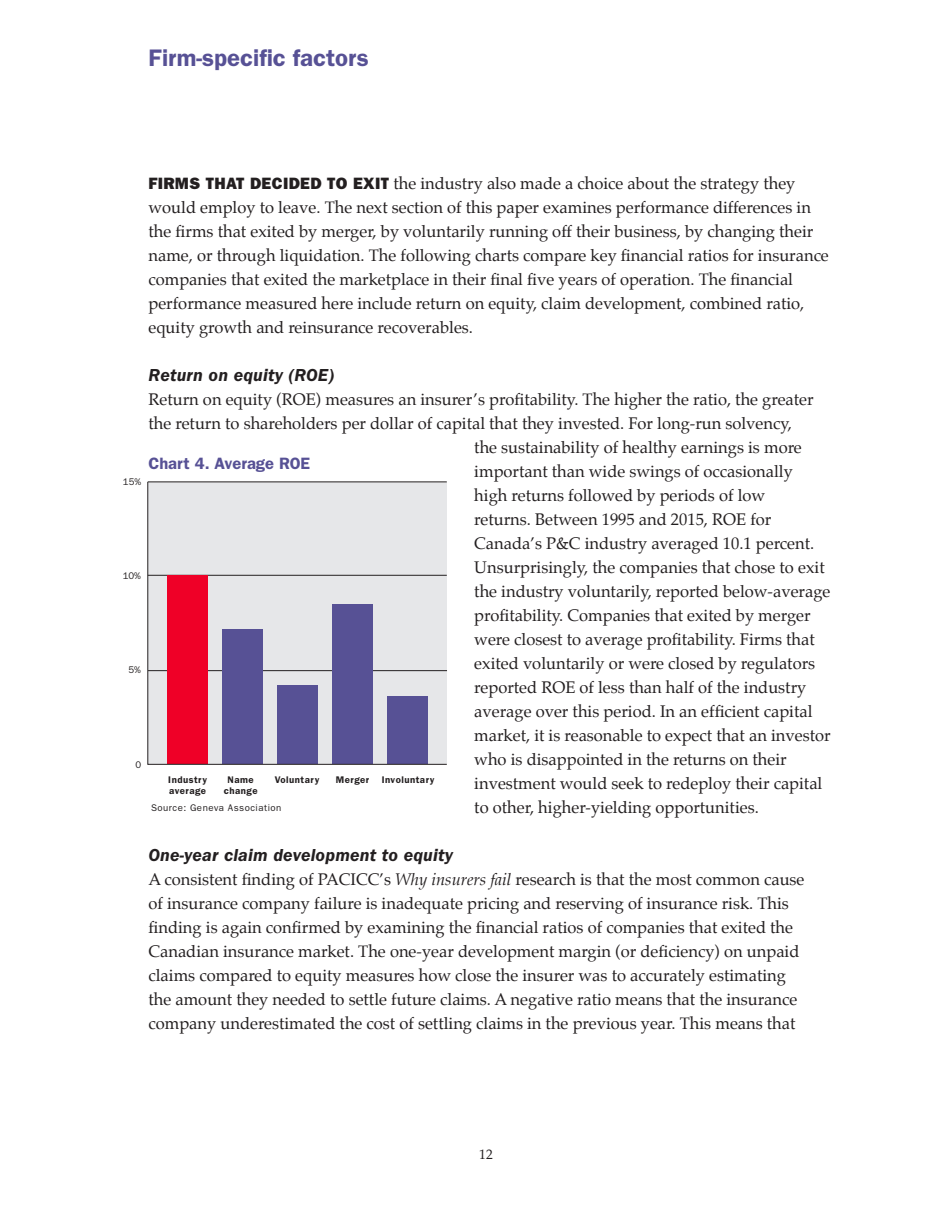
<style>
.page{position:relative;width:945px;height:1215px;background:#fff}
.page>*{position:absolute;margin:0;border:0;box-sizing:border-box;transform-origin:0 0}
.Chapter_Title_-_16_1{font:600 24px "ITC Franklin Gothic Std";color:#575195}
.Heading_2_-_12_16_FG{font:italic 600 18px "ITC Franklin Gothic Std";letter-spacing:.01em;color:#231f20}
.Body_text_paragraph{font:16.5px/24px "Palatino";color:#231f20}
.Chart_heading_-_11_1{font:600 16.5px "ITC Franklin Gothic Std";color:#575195}
.t1{font:13.5px "Palatino";color:#231f20}
.t2{font:600 9.6px/11.1px "ITC Franklin Gothic Std";letter-spacing:.05em;color:#231f20}
.t3{font:9.6px "ITC Franklin Gothic Std";letter-spacing:.05em;color:#231f20}
.s1{font-family:"ITC Franklin Gothic Std Hvy"}
.s2{font-style:italic}
</style>
<div class="page">
<svg style="left:147px;top:481px;width:300px;height:284px;background:#c4adc1"></svg>
<p class="Chapter_Title_-_16_1" style="left:148px;top:44px;width:222px">Firm-specific factors</p>
<p class="Body_text_paragraph" style="left:148px;top:171px;width:682px"><span class="s1">FIRMS THAT DECIDED TO EXIT</span> the industry also made a choice about the strategy they would employ to leave. The next section of this paper examines performance differences in the firms that exited by merger, by voluntarily running off their business, by changing their name, or through liquidation. The following charts compare key financial ratios for insurance companies that exited the marketplace in their final five years of operation. The financial performance measured here include return on equity, claim development, combined ratio, equity growth and reinsurance recoverables.</p>
<p class="Heading_2_-_12_16_FG" style="left:148px;top:365px;width:187px">Return on equity (ROE)</p>
<p class="Body_text_paragraph" style="left:148px;top:387px;width:667px">Return on equity (ROE) measures an insurer’s profitability. The higher the ratio, the greater</p>
<p class="Body_text_paragraph" style="left:148px;top:411px;width:645px">the return to shareholders per dollar of capital that they invested. For long-run solvency,</p>
<p class="Body_text_paragraph" style="left:474px;top:435px;width:329px">the sustainability of healthy earnings is more</p>
<p class="Body_text_paragraph" style="left:474px;top:459px;width:320px">important than wide swings of occasionally</p>
<p class="Body_text_paragraph" style="left:474px;top:483px;width:292px">high returns followed by periods of low</p>
<p class="Body_text_paragraph" style="left:474px;top:507px;width:299px">returns. Between 1995 and 2015, ROE for</p>
<p class="Body_text_paragraph" style="left:474px;top:531px;width:341px">Canada’s P&amp;C industry averaged 10.1 percent.</p>
<p class="Body_text_paragraph" style="left:474px;top:555px;width:352px">Unsurprisingly, the companies that chose to exit</p>
<p class="Body_text_paragraph" style="left:474px;top:579px;width:358px">the industry voluntarily, reported below-average</p>
<p class="Body_text_paragraph" style="left:474px;top:603px;width:338px">profitability. Companies that exited by merger</p>
<p class="Body_text_paragraph" style="left:474px;top:627px;width:342px">were closest to average profitability. Firms that</p>
<p class="Body_text_paragraph" style="left:474px;top:651px;width:342px">exited voluntarily or were closed by regulators</p>
<p class="Body_text_paragraph" style="left:474px;top:675px;width:334px">reported ROE of less than half of the industry</p>
<p class="Body_text_paragraph" style="left:474px;top:699px;width:340px">average over this period. In an efficient capital</p>
<p class="Body_text_paragraph" style="left:474px;top:723px;width:358px">market, it is reasonable to expect that an investor</p>
<p class="Body_text_paragraph" style="left:474px;top:747px;width:314px">who is disappointed in the returns on their</p>
<p class="Body_text_paragraph" style="left:474px;top:771px;width:350px">investment would seek to redeploy their capital</p>
<p class="Body_text_paragraph" style="left:474px;top:795px;width:286px">to other, higher-yielding opportunities.</p>
<p class="Heading_2_-_12_16_FG" style="left:148px;top:845px;width:306px">One-year claim development to equity</p>
<p class="Body_text_paragraph" style="left:148px;top:867px;width:658px">A consistent finding of PACICC’s <span class="s2">Why insurers fail</span> research is that the most common cause of insurance company failure is inadequate pricing and reserving of insurance risk. This finding is again confirmed by examining the financial ratios of companies that exited the Canadian insurance market. The one-year development margin (or deficiency) on unpaid claims compared to equity measures how close the insurer was to accurately estimating the amount they needed to settle future claims. A negative ratio means that the insurance company underestimated the cost of settling claims in the previous year. This means that</p>
<p class="Chart_heading_-_11_1" style="left:148px;top:453px;width:163px">Chart 4. Average ROE</p>
<p class="t3" style="left:123px;top:476px;width:20px">15%</p>
<p class="t3" style="left:123px;top:570px;width:20px">10%</p>
<p class="t3" style="left:128px;top:664px;width:14px">5%</p>
<p class="t3" style="left:135px;top:759px;width:7px">0</p>
<p class="t2" style="left:168px;top:774px;width:40px">Industry average</p>
<p class="t2" style="left:224px;top:774px;width:35px;text-align:center">Name change</p>
<p class="t2" style="left:275px;top:774px;width:46px">Voluntary</p>
<p class="t2" style="left:336px;top:774px;width:35px">Merger</p>
<p class="t2" style="left:382px;top:774px;width:54px">Involuntary</p>
<p class="t3" style="left:151px;top:803px;width:132px">Source: Geneva Association</p>
<p class="t1" style="left:479px;top:1143px;width:15px">12</p>
</div>
